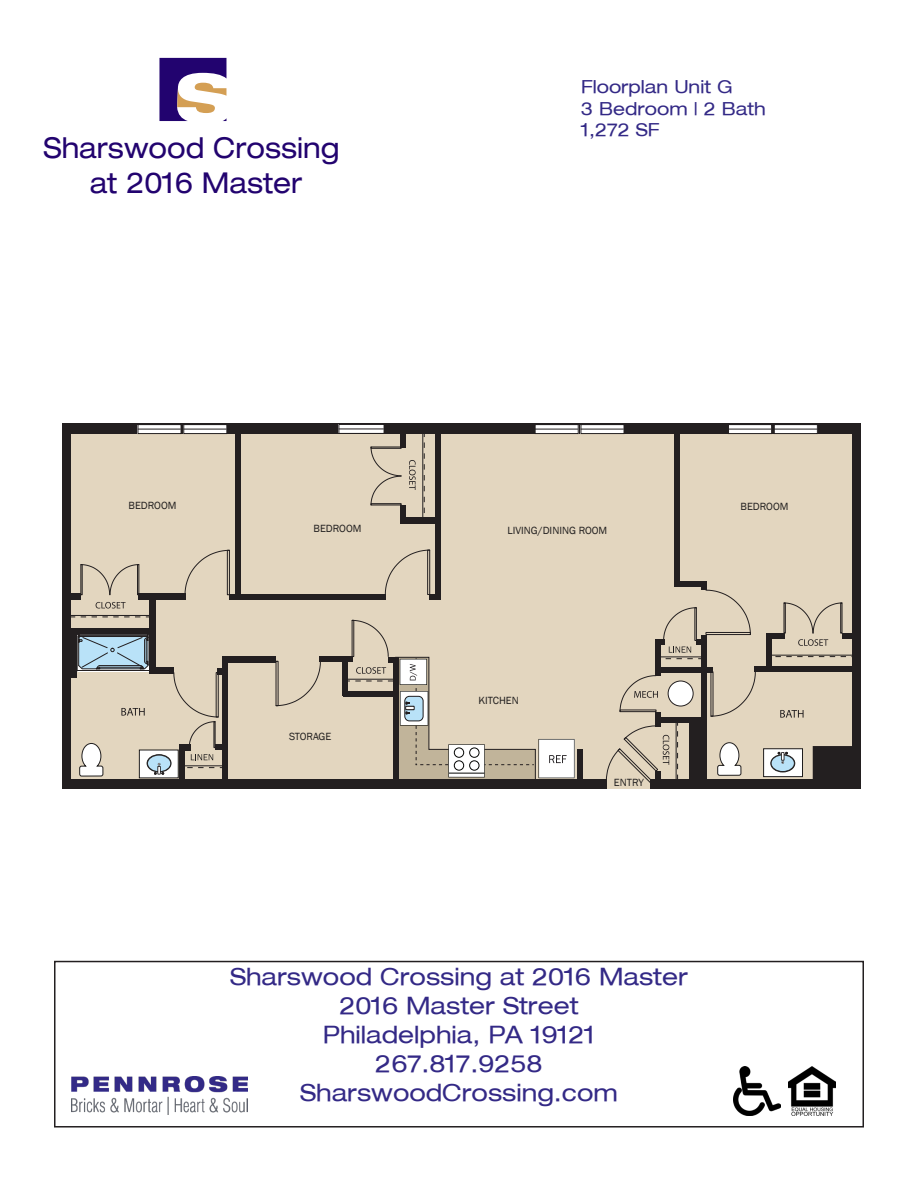
<style>
.page{position:relative;width:918px;height:1188px;background:#fff}
.page>*{position:absolute;margin:0;border:0;box-sizing:border-box;transform-origin:0 0}
.t1{font:expanded 28.8px/34.7px "Helvetica Neue LT";color:#22036f;text-align:center;scale:.94 1}
.t2{font:expanded 24px "Helvetica Neue LT";color:#332986}
.t3{font:expanded 18px "Helvetica Neue LT";color:#332986}
.t4{font:10.65px "Franklin Gothic";color:#201e1e}
</style>
<div class="page">
<svg style="left:159px;top:58px;width:67px;height:63px"></svg>
<div style="left:54px;top:961px;width:810px;height:167px;border:2px solid #231f20"></div>
<img style="left:71px;top:1077px;width:176px;height:37px">
<img style="left:733px;top:1066px;width:48px;height:50px">
<img style="left:788px;top:1066px;width:48px;height:50px">
<div style="left:66px;top:426px;width:790px;height:363px;background:#e3d6bf"></div>
<svg style="left:677px;top:723px;width:1px;height:56px"></svg>
<hr style="left:676px;top:720px;width:1px;height:64px;background:#231f20">
<svg style="left:424px;top:434px;width:1px;height:79px"></svg>
<hr style="left:423px;top:432px;width:1px;height:89px;background:#231f20">
<svg style="left:775px;top:656px;width:77px;height:1px"></svg>
<hr style="left:770px;top:655px;width:87px;height:1px;background:#231f20">
<svg style="left:70px;top:617px;width:80px;height:1px"></svg>
<hr style="left:68px;top:615px;width:83px;height:1px;background:#231f20">
<svg style="left:184px;top:767px;width:38px;height:1px"></svg>
<hr style="left:181px;top:766px;width:44px;height:1px;background:#231f20">
<svg style="left:79px;top:743px;width:25px;height:34px"></svg>
<div style="left:668px;top:681px;width:25px;height:25px;background:#fff;border-radius:50%"></div>
<div style="left:668px;top:681px;width:25px;height:25px;border:1px solid #231f20;border-radius:50%"></div>
<div style="left:139px;top:750px;width:39px;height:28px;background:#fff"></div>
<div style="left:139px;top:750px;width:40px;height:28px;border:1px solid #201e1e"></div>
<svg style="left:147px;top:755px;width:24px;height:17px"></svg>
<div style="left:147px;top:754px;width:24px;height:18px;border:1px solid #201e1e;border-radius:50%"></div>
<div style="left:148px;top:756px;width:22px;height:15px;background:#b9e2f8;border-radius:50%"></div>
<svg style="left:154px;top:763px;width:10px;height:12px"></svg>
<svg style="left:77px;top:634px;width:73px;height:37px;background:#92adbc"></svg>
<svg style="left:717px;top:742px;width:25px;height:34px"></svg>
<div style="left:764px;top:749px;width:39px;height:28px;background:#fff"></div>
<div style="left:763px;top:748px;width:40px;height:29px;border:1px solid #201e1e"></div>
<svg style="left:771px;top:755px;width:24px;height:17px"></svg>
<div style="left:771px;top:754px;width:24px;height:18px;border:1px solid #201e1e;border-radius:50%"></div>
<div style="left:772px;top:755px;width:22px;height:16px;background:#b9e2f8;border-radius:50%"></div>
<svg style="left:777px;top:752px;width:11px;height:12px"></svg>
<div style="left:62px;top:424px;width:8px;height:365px;background:#231f20"></div>
<div style="left:400px;top:505px;width:6px;height:18px;background:#231f20"></div>
<div style="left:657px;top:717px;width:47px;height:6px;background:#231f20"></div>
<div style="left:62px;top:424px;width:799px;height:10px;background:#231f20"></div>
<svg style="left:385px;top:550px;width:45px;height:45px"></svg>
<div style="left:400px;top:517px;width:38px;height:6px;background:#231f20"></div>
<div style="left:150px;top:595px;width:6px;height:79px;background:#231f20"></div>
<div style="left:150px;top:668px;width:24px;height:6px;background:#231f20"></div>
<div style="left:62px;top:779px;width:544px;height:10px;background:#231f20"></div>
<svg style="left:663px;top:607px;width:34px;height:34px"></svg>
<div style="left:766px;top:633px;width:6px;height:38px;background:#231f20"></div>
<div style="left:852px;top:424px;width:9px;height:364px;background:#231f20"></div>
<div style="left:229px;top:594px;width:157px;height:6px;background:#231f20"></div>
<div style="left:754px;top:667px;width:105px;height:5px;background:#231f20"></div>
<div style="left:65px;top:628px;width:88px;height:6px;background:#231f20"></div>
<div style="left:813px;top:746px;width:42px;height:42px;background:#231f20"></div>
<svg style="left:276px;top:661px;width:45px;height:45px"></svg>
<svg style="left:185px;top:550px;width:45px;height:45px"></svg>
<div style="left:674px;top:581px;width:33px;height:6px;background:#231f20"></div>
<div style="left:400px;top:428px;width:6px;height:20px;background:#231f20"></div>
<div style="left:235px;top:428px;width:6px;height:169px;background:#231f20"></div>
<div style="left:701px;top:635px;width:6px;height:148px;background:#231f20"></div>
<div style="left:655px;top:639px;width:6px;height:37px;background:#231f20"></div>
<div style="left:430px;top:594px;width:10px;height:6px;background:#231f20"></div>
<div style="left:701px;top:581px;width:6px;height:9px;background:#231f20"></div>
<svg style="left:711px;top:671px;width:45px;height:46px"></svg>
<div style="left:435px;top:427px;width:6px;height:173px;background:#231f20"></div>
<div style="left:674px;top:427px;width:6px;height:159px;background:#231f20"></div>
<div style="left:222px;top:656px;width:6px;height:126px;background:#231f20"></div>
<div style="left:655px;top:667px;width:58px;height:6px;background:#231f20"></div>
<div style="left:138px;top:594px;width:47px;height:6px;background:#231f20"></div>
<div style="left:63px;top:593px;width:18px;height:6px;background:#231f20"></div>
<div style="left:222px;top:656px;width:54px;height:6px;background:#231f20"></div>
<div style="left:217px;top:669px;width:10px;height:6px;background:#231f20"></div>
<div style="left:179px;top:744px;width:12px;height:6px;background:#231f20"></div>
<div style="left:343px;top:659px;width:5px;height:37px;background:#231f20"></div>
<div style="left:179px;top:745px;width:5px;height:41px;background:#231f20"></div>
<div style="left:577px;top:749px;width:5px;height:38px;background:#231f20"></div>
<div style="left:319px;top:656px;width:34px;height:6px;background:#231f20"></div>
<div style="left:215px;top:745px;width:9px;height:5px;background:#231f20"></div>
<div style="left:842px;top:633px;width:15px;height:6px;background:#231f20"></div>
<svg style="left:706px;top:590px;width:45px;height:45px"></svg>
<svg style="left:371px;top:447px;width:31px;height:58px"></svg>
<div style="left:650px;top:779px;width:210px;height:10px;background:#231f20"></div>
<div style="left:766px;top:633px;width:18px;height:5px;background:#231f20"></div>
<div style="left:65px;top:629px;width:12px;height:49px;background:#231f20"></div>
<div style="left:696px;top:639px;width:10px;height:6px;background:#231f20"></div>
<div style="left:655px;top:639px;width:10px;height:6px;background:#231f20"></div>
<div style="left:655px;top:712px;width:6px;height:15px;background:#231f20"></div>
<div style="left:689px;top:719px;width:15px;height:64px;background:#231f20"></div>
<svg style="left:80px;top:564px;width:59px;height:31px"></svg>
<svg style="left:173px;top:672px;width:46px;height:76px"></svg>
<svg style="left:121px;top:708px;width:24px;height:8px"></svg>
<svg style="left:620px;top:675px;width:38px;height:37px"></svg>
<svg style="left:784px;top:603px;width:58px;height:43px"></svg>
<svg style="left:409px;top:460px;width:7px;height:30px"></svg>
<svg style="left:96px;top:602px;width:30px;height:7px"></svg>
<svg style="left:661px;top:647px;width:40px;height:12px"></svg>
<svg style="left:606px;top:726px;width:63px;height:57px"></svg>
<svg style="left:780px;top:710px;width:24px;height:8px"></svg>
<svg style="left:347px;top:620px;width:228px;height:159px"></svg>
<svg style="left:191px;top:754px;width:22px;height:6px"></svg>
<svg style="left:341px;top:426px;width:41px;height:6px"></svg>
<div style="left:339px;top:424px;width:45px;height:10px;border:1px solid #231f20"></div>
<hr style="left:339px;top:429px;width:45px;height:1px;background:#231f20">
<svg style="left:185px;top:426px;width:40px;height:6px"></svg>
<div style="left:183px;top:424px;width:44px;height:10px;border:1px solid #231f20"></div>
<hr style="left:183px;top:429px;width:44px;height:1px;background:#231f20">
<svg style="left:140px;top:426px;width:39px;height:6px"></svg>
<div style="left:138px;top:424px;width:43px;height:10px;border:1px solid #231f20"></div>
<hr style="left:138px;top:429px;width:43px;height:1px;background:#231f20">
<svg style="left:583px;top:426px;width:39px;height:6px"></svg>
<div style="left:581px;top:424px;width:43px;height:10px;border:1px solid #231f20"></div>
<hr style="left:581px;top:429px;width:43px;height:1px;background:#231f20">
<svg style="left:537px;top:426px;width:40px;height:6px"></svg>
<div style="left:535px;top:424px;width:44px;height:10px;border:1px solid #231f20"></div>
<hr style="left:535px;top:429px;width:43px;height:1px;background:#231f20">
<svg style="left:776px;top:426px;width:40px;height:6px"></svg>
<div style="left:774px;top:424px;width:44px;height:10px;border:1px solid #231f20"></div>
<hr style="left:774px;top:429px;width:43px;height:1px;background:#231f20">
<svg style="left:730px;top:426px;width:40px;height:6px"></svg>
<div style="left:728px;top:424px;width:44px;height:10px;border:1px solid #231f20"></div>
<hr style="left:728px;top:429px;width:43px;height:1px;background:#231f20">
<p class="t1" style="left:44px;top:130px;width:316px">Sharswood Crossing at 2016 Master</p>
<p class="t3" style="left:581px;top:76px;width:153px">Floorplan Unit G</p>
<p class="t3" style="left:581px;top:97px;width:186px">3 Bedroom | 2 Bath</p>
<p class="t3" style="left:581px;top:119px;width:80px">1,272 SF</p>
<p class="t4" style="left:129px;top:499px;width:49px">BEDROOM</p>
<p class="t4" style="left:741px;top:500px;width:49px">BEDROOM</p>
<p class="t4" style="left:314px;top:522px;width:49px">BEDROOM</p>
<p class="t4" style="left:289px;top:730px;width:44px">STORAGE</p>
<p class="t4" style="left:508px;top:524px;width:101px">LIVING/DINING ROOM</p>
<p class="t4" style="left:479px;top:693px;width:42px">KITCHEN</p>
<p class="t4" style="left:614px;top:776px;width:31px">ENTRY</p>
<p class="t2" style="left:230px;top:962px;width:459px">Sharswood Crossing at 2016 Master</p>
<p class="t2" style="left:339px;top:991px;width:241px">2016 Master Street</p>
<p class="t2" style="left:323px;top:1020px;width:274px">Philadelphia, PA 19121</p>
<p class="t2" style="left:375px;top:1049px;width:169px">267.817.9258</p>
<p class="t2" style="left:300px;top:1077px;width:319px">SharswoodCrossing.com</p>
</div>
